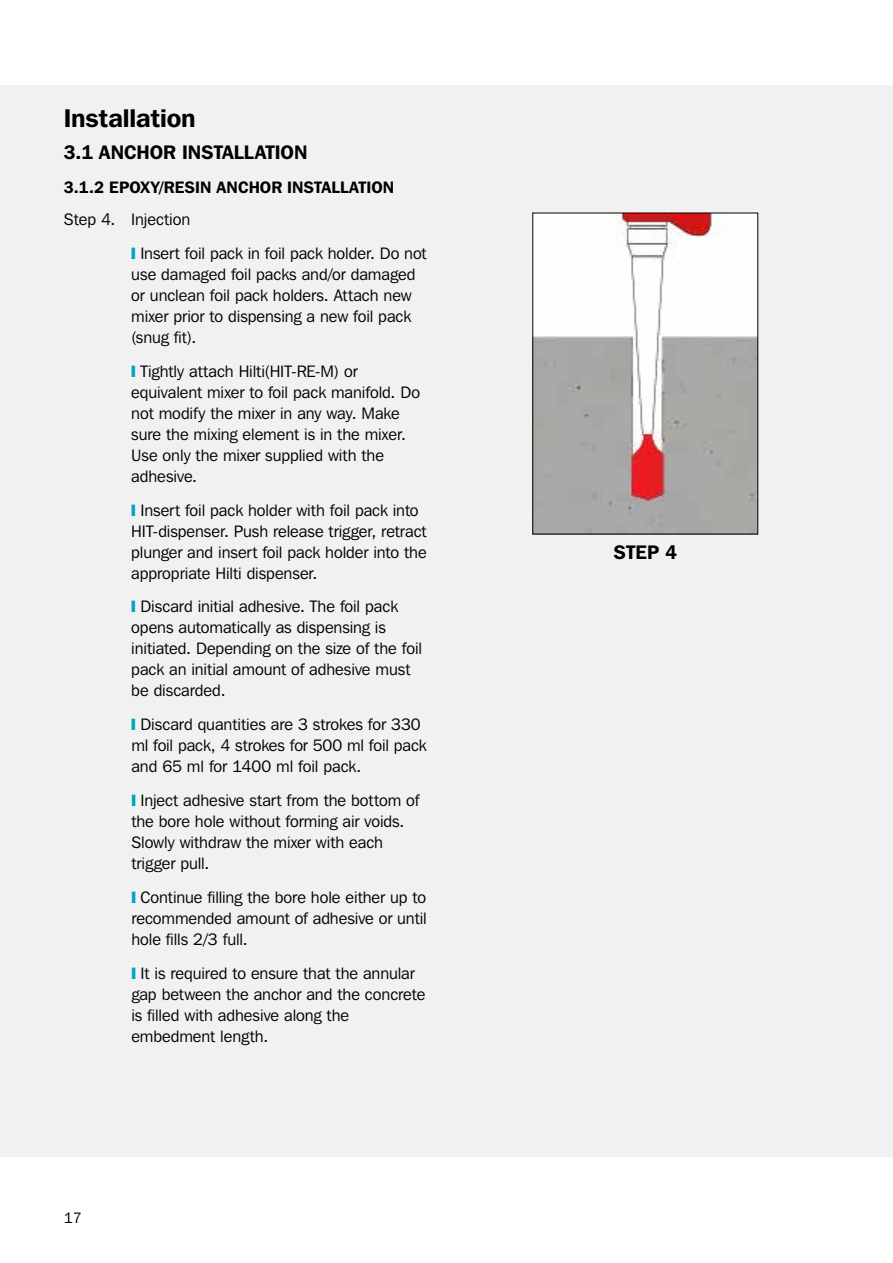
<style>
.page{position:relative;width:893px;height:1263px;background:#fff}
.page>*{position:absolute;margin:0;border:0;box-sizing:border-box;transform-origin:0 0}
.t1{font:600 25.5px "Franklin Gothic IT Cby BT";letter-spacing:-.005em;color:#000}
.t2{font:600 19.5px "Franklin Gothic IT Cby BT";color:#000}
.t3{font:16.5px/21px "Franklin Gothic IT Cby BT";letter-spacing:-.005em;color:#000}
.t4{font:600 16.5px "Franklin Gothic IT Cby BT";color:#000}
.t5{font:15px "Franklin Gothic IT Cby BT";color:#000}
.s1{color:#00a5c0}
</style>
<div class="page">
<div style="left:0;top:85px;width:893px;height:1072px;background:#f1f1f2"></div>
<img style="left:534px;top:215px;width:222px;height:317px">
<div style="left:532px;top:213px;width:226px;height:321px;border:1px solid #000"></div>
<h1 class="t1" style="left:64px;top:102px;width:133px">Installation</h1>
<p class="t2" style="left:64px;top:140px;width:231px">3.1 ANCHOR INSTALLATION</p>
<p class="t4" style="left:64px;top:177px;width:320px">3.1.2 EPOXY/RESIN ANCHOR INSTALLATION</p>
<p class="t3" style="left:131px;top:202px;width:297px;line-height:33.8px;text-indent:-68px">Step 4. Injection<br><span class="s1">❙</span> Insert foil pack in foil pack holder. Do not</p>
<p class="t3" style="left:131px;top:263px;width:286px">use damaged foil packs and/or damaged or unclean foil pack holders. Attach new mixer prior to dispensing a new foil pack (snug fit).</p>
<p class="t3" style="left:131px;top:360px;width:290px"><span class="s1">❙</span> Tightly attach Hilti(HIT-RE-M) or equivalent mixer to foil pack manifold. Do not modify the mixer in any way. Make sure the mixing element is in the mixer.</p>
<p class="t3" style="left:64px;top:444px;width:40px">U</p>
<p class="t3" style="left:131px;top:444px;width:254px;text-indent:10px">se only the mixer supplied with the adhesive.</p>
<p class="t3" style="left:131px;top:499px;width:297px"><span class="s1">❙</span> Insert foil pack holder with foil pack into HIT-dispenser. Push release trigger, retract plunger and insert foil pack holder into the appropriate Hilti dispenser.</p>
<p class="t3" style="left:131px;top:596px;width:292px"><span class="s1">❙</span> Discard initial adhesive. The foil pack opens automatically as dispensing is initiated. Depending on the size of the foil pack an initial amount of adhesive must be discarded.</p>
<p class="t3" style="left:131px;top:714px;width:297px"><span class="s1">❙</span> Discard quantities are 3 strokes for 330 ml foil pack, 4 strokes for 500 ml foil pack and 65 ml for 1400 ml foil pack.</p>
<p class="t3" style="left:131px;top:789px;width:290px"><span class="s1">❙</span> Inject adhesive start from the bottom of the bore hole without forming air voids.</p>
<p class="t3" style="left:64px;top:831px;width:40px">S</p>
<p class="t3" style="left:131px;top:831px;width:253px;text-indent:10px">lowly withdraw the mixer with each trigger pull.</p>
<p class="t3" style="left:131px;top:886px;width:297px;text-align:justify"><span class="s1">❙</span> Continue filling the bore hole either up to recommended amount of adhesive or until hole fills 2/3 full.</p>
<p class="t3" style="left:131px;top:962px;width:296px"><span class="s1">❙</span> It is required to ensure that the annular gap between the anchor and the concrete is filled with adhesive along the embedment length.</p>
<p class="t5" style="left:64px;top:1209px;width:19px">17</p>
<p class="t2" style="left:614px;top:539px;width:65px">Step 4</p>
</div>
